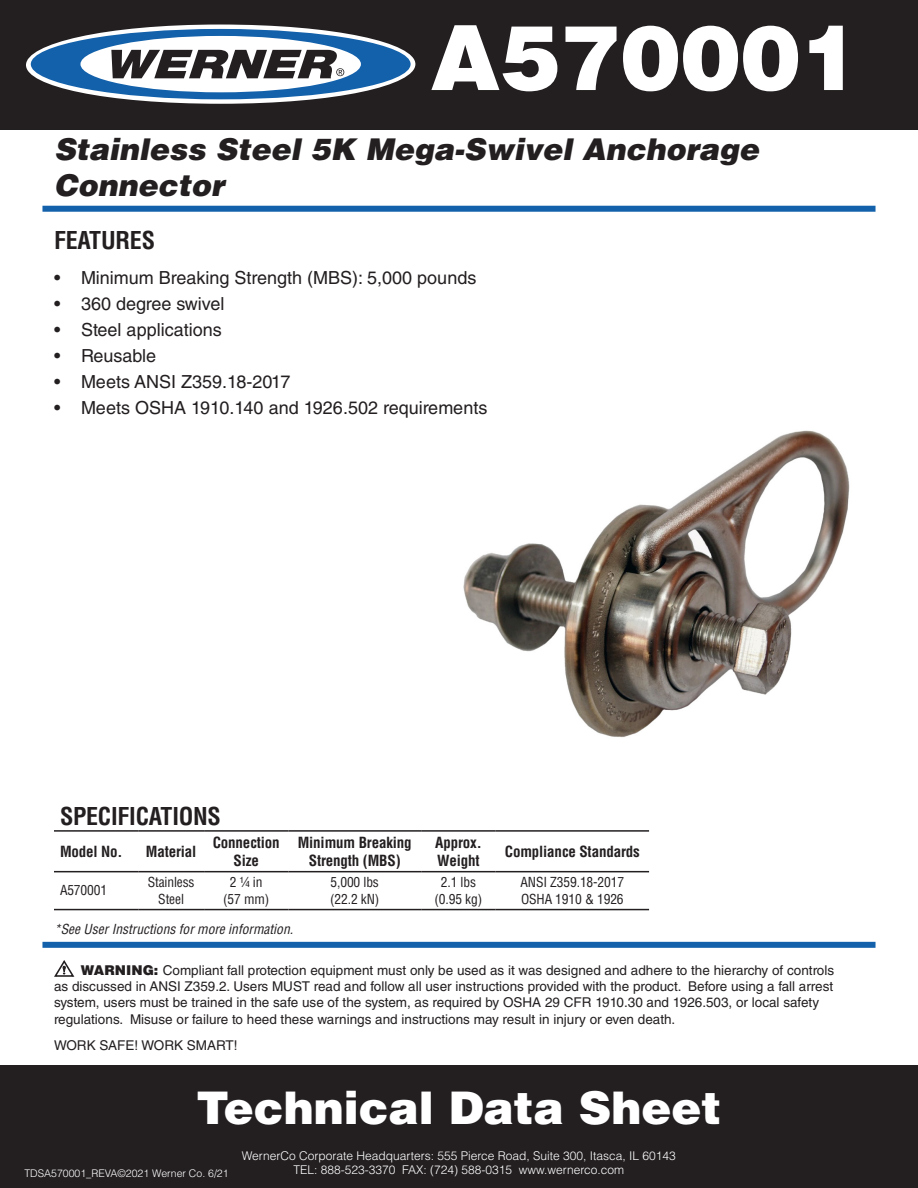
<style>
.page{position:relative;width:918px;height:1188px;background:#fff}
.page>*{position:absolute;margin:0;border:0;box-sizing:border-box;transform-origin:0 0}
.t1{font:900 90px "Helvetica LT Std";color:#fff}
.t2{font:900 45px "Helvetica LT Std";color:#fff}
.t3{font:italic 900 30px/36px "Helvetica LT Std";color:#231f20}
.Chart_Bold{font:700 condensed 24px "Helvetica LT Std";letter-spacing:-.01em;color:#231f20}
.t4{font:18px "Helvetica LT Std";color:#231f20}
.Chart_Bold-2{font:700 condensed 15px/18px "Helvetica LT Std";letter-spacing:-.01em;color:#231f20;text-align:center}
.t5{font:13.5px/16.2px "Helvetica LT Std";color:#231f20}
.Chart_Regular{font:condensed 13.5px/16.2px "Helvetica LT Std";letter-spacing:-.01em;color:#231f20;text-align:center}
.t6{font:italic condensed 13.5px "Helvetica LT Std";color:#231f20}
.Chart_Bold-3{font:condensed 13.5px "Helvetica LT Std";letter-spacing:-.01em;color:#231f20}
.t7{font:300 12px "Helvetica LT Std";color:#fff}
.t8{font:300 10.5px "Helvetica LT Std";color:#fff}
.s1{font-weight:900}
</style>
<div class="page">
<div style="left:42px;top:206px;width:834px;height:6px;background:#1361ab"></div>
<img style="left:463px;top:430px;width:387px;height:308px">
<div style="left:0;top:0;width:918px;height:130px;background:#231f20"></div>
<svg style="left:26px;top:25px;width:389px;height:79px;fill:#fff"></svg>
<div style="left:31px;top:29px;width:380px;height:70px;background:#1361ab;border-radius:50%"></div>
<div style="left:80px;top:36px;width:281px;height:56px;background:#fff;border-radius:50%"></div>
<svg style="left:111px;top:50px;width:233px;height:28px"></svg>
<div style="left:0;top:1066px;width:918px;height:122px;background:#231f20"></div>
<div style="left:42px;top:942px;width:834px;height:6px;background:#1361ab"></div>
<svg style="left:54px;top:960px;width:21px;height:17px"></svg>
<svg style="left:54px;top:870px;width:595px;height:41px"></svg>
<hr style="left:54px;top:830px;width:84px;height:2px;background:#231f20">
<hr style="left:138px;top:830px;width:66px;height:2px;background:#231f20">
<hr style="left:204px;top:830px;width:84px;height:2px;background:#231f20">
<hr style="left:288px;top:830px;width:133px;height:2px;background:#231f20">
<hr style="left:421px;top:830px;width:75px;height:2px;background:#231f20">
<hr style="left:496px;top:830px;width:153px;height:2px;background:#231f20">
<hr style="left:54px;top:871px;width:84px;height:1px;background:#231f20">
<hr style="left:138px;top:871px;width:66px;height:1px;background:#231f20">
<hr style="left:204px;top:871px;width:84px;height:1px;background:#231f20">
<hr style="left:288px;top:871px;width:133px;height:1px;background:#231f20">
<hr style="left:421px;top:871px;width:75px;height:1px;background:#231f20">
<hr style="left:496px;top:871px;width:153px;height:1px;background:#231f20">
<hr style="left:54px;top:909px;width:84px;height:1px;background:#231f20">
<hr style="left:138px;top:909px;width:66px;height:1px;background:#231f20">
<hr style="left:204px;top:909px;width:84px;height:1px;background:#231f20">
<hr style="left:288px;top:909px;width:133px;height:1px;background:#231f20">
<hr style="left:421px;top:909px;width:75px;height:1px;background:#231f20">
<hr style="left:496px;top:909px;width:153px;height:1px;background:#231f20">
<p class="t1" style="left:430px;top:-1px;width:432px">A570001</p>
<p class="t3" style="left:54px;top:131px;width:706px">Stainless Steel 5K Mega-Swivel Anchorage<br>Connector</p>
<p class="Chart_Bold" style="left:54px;top:225px;width:103px">FEATURES</p>
<p class="t4" style="left:54px;top:267px;width:424px">• Minimum Breaking Strength (MBS): 5,000 pounds</p>
<p class="t4" style="left:54px;top:293px;width:172px">• 360 degree swivel</p>
<p class="t4" style="left:54px;top:319px;width:169px">• Steel applications</p>
<p class="t4" style="left:54px;top:345px;width:104px">• Reusable</p>
<p class="t4" style="left:54px;top:371px;width:238px">• Meets ANSI Z359.18-2017</p>
<p class="t4" style="left:54px;top:397px;width:435px">• Meets OSHA 1910.140 and 1926.502 requirements</p>
<p class="Chart_Bold" style="left:60px;top:801px;width:162px">SPECIFICATIONS</p>
<p class="Chart_Bold-2" style="left:60px;top:842px;width:64px">Model No.</p>
<p class="Chart_Bold-2" style="left:146px;top:842px;width:52px">Material</p>
<p class="Chart_Bold-2" style="left:213px;top:833px;width:68px">Connection<br>Size</p>
<p class="Chart_Bold-2" style="left:298px;top:833px;width:116px">Minimum Breaking<br>Strength (MBS)</p>
<p class="Chart_Bold-2" style="left:435px;top:833px;width:48px;text-align:left">Approx.<br>Weight</p>
<p class="Chart_Bold-2" style="left:505px;top:842px;width:137px">Compliance Standards</p>
<p class="Chart_Bold-3" style="left:60px;top:882px;width:49px">A570001</p>
<p class="Chart_Regular" style="left:148px;top:874px;width:48px">Stainless<br>Steel</p>
<p class="Chart_Regular" style="left:223px;top:874px;width:48px">2 1/4 in (57 mm)</p>
<p class="Chart_Regular" style="left:331px;top:874px;width:50px">5,000 lbs</p>
<p class="Chart_Bold-3" style="left:521px;top:874px;width:105px">ANSI Z359.18-2017</p>
<p class="Chart_Regular" style="left:521px;top:890px;width:104px">OSHA 1910 &amp; 1926</p>
<p class="Chart_Regular" style="left:441px;top:874px;width:37px">2.1 lbs</p>
<p class="Chart_Regular" style="left:435px;top:890px;width:49px">(0.95 kg)</p>
<p class="Chart_Regular" style="left:330px;top:890px;width:51px">(22.2 kN)</p>
<p class="t6" style="left:54px;top:920px;width:241px">*See User Instructions for more information.</p>
<p class="t5" style="left:54px;top:962px;width:782px;text-indent:27px"><span class="s1">WARNING:</span> Compliant fall protection equipment must only be used as it was designed and adhere to the hierarchy of controls as discussed in ANSI Z359.2. Users MUST read and follow all user instructions provided with the product. Before using a fall arrest system, users must be trained in the safe use of the system, as required by OSHA 29 CFR 1910.30 and 1926.503, or local safety regulations. Misuse or failure to heed these warnings and instructions may result in injury or even death.</p>
<p class="t5" style="left:54px;top:1037px;width:185px">WORK SAFE! WORK SMART!</p>
<p class="t2" style="left:196px;top:1079px;width:527px">Technical Data Sheet</p>
<p class="t7" style="left:242px;top:1148px;width:436px">WernerCo Corporate Headquarters: 555 Pierce Road, Suite 300, Itasca, IL 60143</p>
<p class="t7" style="left:293px;top:1162px;width:332px">TEL: 888-523-3370 FAX: (724) 588-0315 www.wernerco.com</p>
<p class="t8" style="left:24px;top:1167px;width:206px">TDSA570001_REVA©2021 Werner Co. 6/21</p>
</div>
